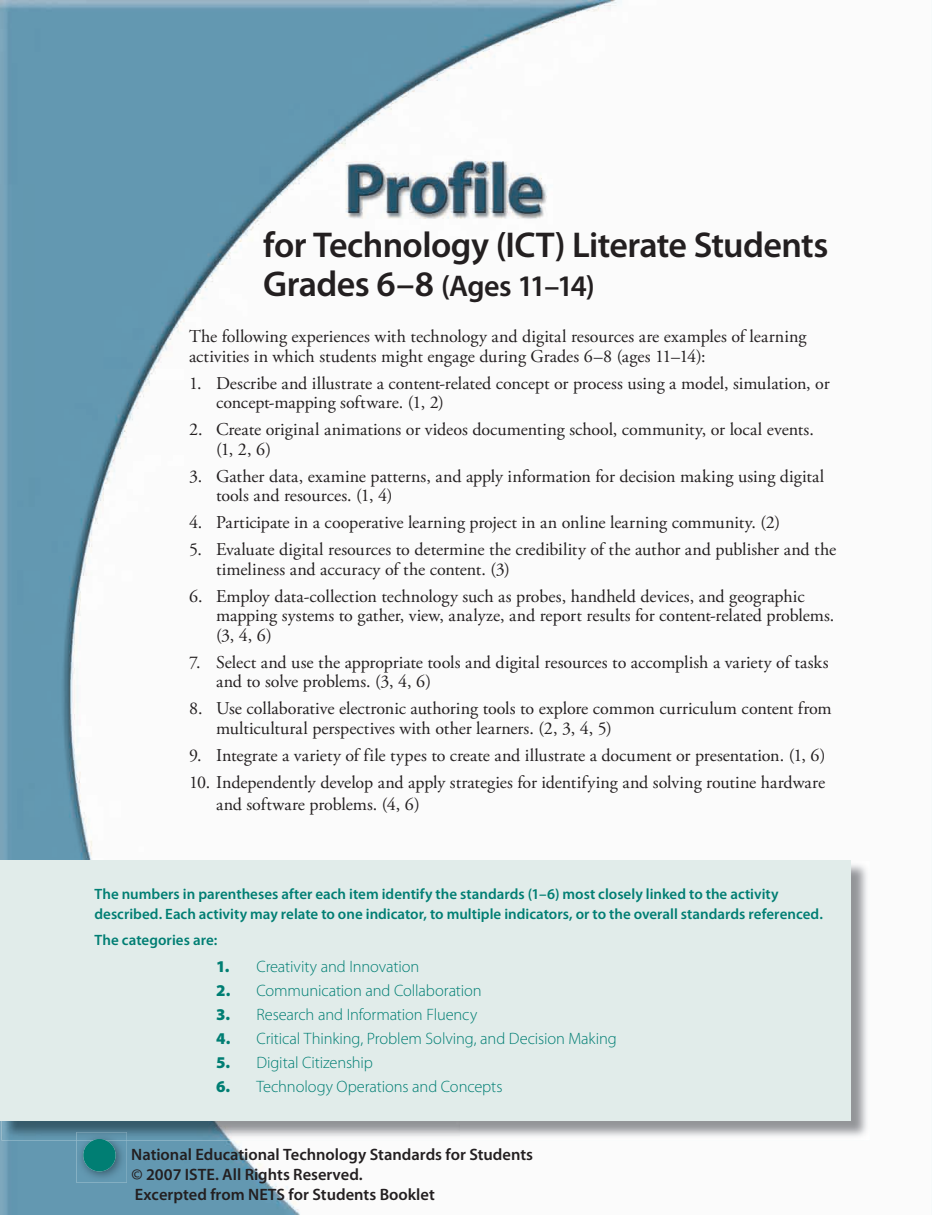
<style>
.page{position:relative;width:945px;height:1215px;background:#fff}
.page>*{position:absolute;margin:0;border:0;box-sizing:border-box;transform-origin:0 0}
.t1{font:600 36px "Myriad Pro";letter-spacing:-.015em;color:#231f20}
.t2{font:600 30px "Myriad Pro";letter-spacing:-.025em;color:#231f20}
.t3{font:18px/19.5px "Adobe Garamond Pro";color:#231f20}
.t4{font:300 16.5px "Myriad Pro";letter-spacing:-.01em;color:#007e73}
.t5{font:600 16.5px/20.1px "Myriad Pro";color:#231f20}
.t6{font:600 15px/19.8px "Myriad Pro";color:#007e73}
.s1{font-size:36px}
.s2{font-weight:900}
</style>
<div class="page">
<img style="left:0;top:0;width:851px;height:1215px">
<img style="left:83px;top:1140px;width:33px;height:31px">
<div style="left:83px;top:1139px;width:33px;height:32px;background:#007e73;border-radius:50%"></div>
<img style="left:1px;top:861px;width:866px;height:279px">
<img style="left:76px;top:1132px;width:51px;height:8px">
<svg style="left:93px;top:1139px;width:13px;height:1px"></svg>
<div style="left:0;top:860px;width:850px;height:260px;background:#e1ecea"></div>
<h1 class="t1" style="left:263px;top:222px;width:567px">for Technology (ICT) Literate Students</h1>
<h2 class="t2" style="left:263px;top:266px;width:333px"><span class="s1">Grades 6–8</span> (Ages 11–14)</h2>
<p class="t3" style="left:189px;top:327px;width:619px">The following experiences with technology and digital resources are examples of learning activities in which students might engage during Grades 6–8 (ages 11–14):</p>
<p class="t3" style="left:216px;top:374px;width:615px;text-indent:-27px">1. Describe and illustrate a content-related concept or process using a model, simulation, or concept-mapping software. (1, 2)</p>
<p class="t3" style="left:216px;top:420px;width:599px;text-indent:-27px">2. Create original animations or videos documenting school, community, or local events. (1, 2, 6)</p>
<p class="t3" style="left:216px;top:467px;width:610px;text-indent:-27px">3. Gather data, examine patterns, and apply information for decision making using digital tools and resources. (1, 4)</p>
<p class="t3" style="left:189px;top:513px;width:593px">4. Participate in a cooperative learning project in an online learning community. (2)</p>
<p class="t3" style="left:216px;top:540px;width:622px;text-indent:-27px">5. Evaluate digital resources to determine the credibility of the author and publisher and the timeliness and accuracy of the content. (3)</p>
<p class="t3" style="left:216px;top:587px;width:620px;text-indent:-27px">6. Employ data-collection technology such as probes, handheld devices, and geographic mapping systems to gather, view, analyze, and report results for content-related problems. (3, 4, 6)</p>
<p class="t3" style="left:216px;top:653px;width:614px;text-indent:-27px">7. Select and use the appropriate tools and digital resources to accomplish a variety of tasks and to solve problems. (3, 4, 6)</p>
<p class="t3" style="left:216px;top:700px;width:617px;text-indent:-27px">8. Use collaborative electronic authoring tools to explore common curriculum content from multicultural perspectives with other learners. (2, 3, 4, 5)</p>
<p class="t3" style="left:189px;top:746px;width:638px">9. Integrate a variety of file types to create and illustrate a document or presentation. (1, 6)</p>
<p class="t3" style="left:216px;top:772px;width:611px;line-height:21.6px;text-indent:-27px">10. Independently develop and apply strategies for identifying and solving routine hardware and software problems. (4, 6)</p>
<p class="t6" style="left:94px;top:884px;width:730px">The numbers in parentheses after each item identify the standards (1–6) most closely linked to the activity described. Each activity may relate to one indicator, to multiple indicators, or to the overall standards referenced.</p>
<p class="t6" style="left:94px;top:930px;width:124px">The categories are:</p>
<p class="t4" style="left:216px;top:956px;width:205px"><span class="s2">1.</span> Creativity and Innovation</p>
<p class="t4" style="left:216px;top:980px;width:267px"><span class="s2">2.</span> Communication and Collaboration</p>
<p class="t4" style="left:216px;top:1004px;width:263px"><span class="s2">3.</span> Research and Information Fluency</p>
<p class="t4" style="left:216px;top:1028px;width:402px"><span class="s2">4.</span> Critical Thinking, Problem Solving, and Decision Making</p>
<p class="t4" style="left:216px;top:1053px;width:158px"><span class="s2">5.</span> Digital Citizenship</p>
<p class="t4" style="left:216px;top:1077px;width:288px"><span class="s2">6.</span> Technology Operations and Concepts</p>
<p class="t5" style="left:131px;top:1144px;width:403px">National Educational Technology Standards for Students © 2007 ISTE. All Rights Reserved.<br>Excerpted from NETS for Students Booklet</p>
</div>
